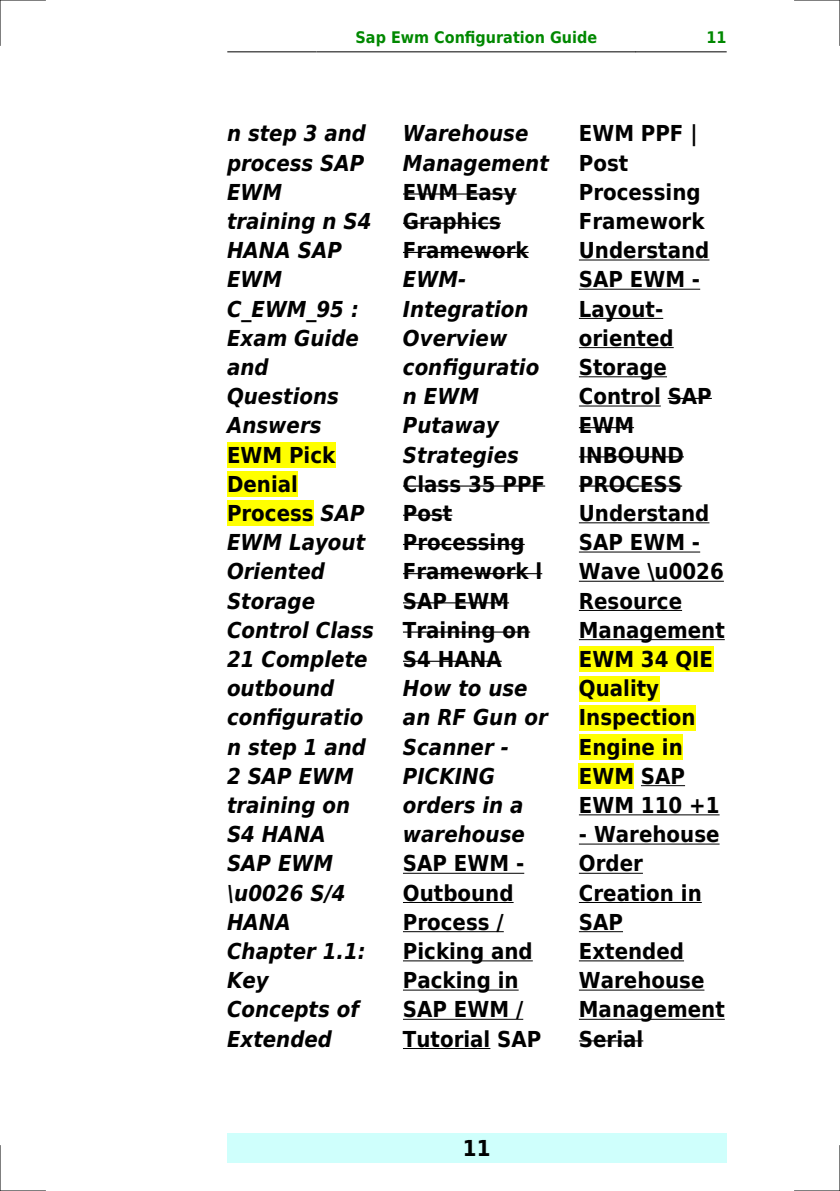
<style>
.page{position:relative;width:840px;height:1191px;background:#fff}
.page>*{position:absolute;margin:0;border:0;box-sizing:border-box;transform-origin:0 0}
.t1{font:700 22px/29.2px "DejaVu Sans Condensed";color:#000}
.t2{font:italic 700 22px/29.2px "DejaVu Sans Condensed";color:#000}
.t3{font:700 16px "DejaVu Sans Condensed";color:#080}
.s1{font-style:normal}
</style>
<div class="page">
<hr style="left:227px;top:51px;width:89px;height:1px;background:#000">
<hr style="left:317px;top:51px;width:318px;height:1px;background:#000">
<hr style="left:635px;top:51px;width:90px;height:1px;background:#000">
<div style="left:227px;top:1133px;width:499px;height:29px;background:#cffffc"></div>
<div style="left:227px;top:442px;width:108px;height:26px;background:#ff0"></div>
<div style="left:227px;top:471px;width:71px;height:26px;background:#ff0"></div>
<div style="left:227px;top:500px;width:86px;height:26px;background:#ff0"></div>
<hr style="left:403px;top:193px;width:113px;height:2px;background:#000">
<hr style="left:403px;top:223px;width:97px;height:1px;background:#000">
<hr style="left:403px;top:252px;width:125px;height:1px;background:#000">
<hr style="left:403px;top:485px;width:142px;height:1px;background:#000">
<hr style="left:403px;top:515px;width:49px;height:1px;background:#000">
<hr style="left:403px;top:544px;width:121px;height:1px;background:#000">
<hr style="left:403px;top:573px;width:139px;height:1px;background:#000">
<hr style="left:403px;top:602px;width:106px;height:1px;background:#000">
<hr style="left:403px;top:631px;width:127px;height:1px;background:#000">
<hr style="left:403px;top:660px;width:98px;height:2px;background:#000">
<hr style="left:403px;top:872px;width:121px;height:1px;background:#000">
<hr style="left:403px;top:902px;width:110px;height:1px;background:#000">
<hr style="left:403px;top:931px;width:100px;height:1px;background:#000">
<hr style="left:403px;top:960px;width:129px;height:1px;background:#000">
<hr style="left:403px;top:989px;width:115px;height:1px;background:#000">
<hr style="left:403px;top:1018px;width:120px;height:1px;background:#000">
<hr style="left:403px;top:1048px;width:87px;height:1px;background:#000">
<hr style="left:578px;top:259px;width:131px;height:1px;background:#000">
<hr style="left:578px;top:289px;width:121px;height:1px;background:#000">
<hr style="left:578px;top:318px;width:85px;height:1px;background:#000">
<hr style="left:578px;top:347px;width:95px;height:1px;background:#000">
<hr style="left:578px;top:376px;width:88px;height:1px;background:#000">
<hr style="left:578px;top:405px;width:82px;height:1px;background:#000">
<hr style="left:667px;top:398px;width:44px;height:1px;background:#000">
<hr style="left:578px;top:427px;width:55px;height:1px;background:#000">
<hr style="left:578px;top:456px;width:105px;height:1px;background:#000">
<hr style="left:578px;top:485px;width:103px;height:1px;background:#000">
<hr style="left:578px;top:522px;width:131px;height:1px;background:#000">
<hr style="left:578px;top:551px;width:121px;height:1px;background:#000">
<hr style="left:578px;top:581px;width:145px;height:1px;background:#000">
<hr style="left:578px;top:610px;width:103px;height:1px;background:#000">
<hr style="left:578px;top:639px;width:146px;height:1px;background:#000">
<div style="left:578px;top:646px;width:134px;height:26px;background:#ff0"></div>
<div style="left:578px;top:676px;width:80px;height:25px;background:#ff0"></div>
<div style="left:578px;top:705px;width:117px;height:25px;background:#ff0"></div>
<div style="left:578px;top:734px;width:104px;height:26px;background:#ff0"></div>
<div style="left:578px;top:763px;width:55px;height:26px;background:#ff0"></div>
<hr style="left:640px;top:785px;width:44px;height:1px;background:#000">
<hr style="left:578px;top:814px;width:141px;height:1px;background:#000">
<hr style="left:578px;top:843px;width:141px;height:1px;background:#000">
<hr style="left:578px;top:872px;width:64px;height:1px;background:#000">
<hr style="left:578px;top:902px;width:123px;height:1px;background:#000">
<hr style="left:578px;top:931px;width:44px;height:1px;background:#000">
<hr style="left:578px;top:960px;width:105px;height:1px;background:#000">
<hr style="left:578px;top:989px;width:126px;height:1px;background:#000">
<hr style="left:578px;top:1018px;width:146px;height:1px;background:#000">
<hr style="left:578px;top:1040px;width:65px;height:1px;background:#000">
<hr style="left:0;top:0;width:45px;height:1px;background:#000">
<hr style="left:794px;top:0;width:45px;height:1px;background:#000">
<hr style="left:0;top:1190px;width:45px;height:1px;background:#000">
<hr style="left:794px;top:1190px;width:45px;height:1px;background:#000">
<hr style="left:0;top:0;width:1px;height:45px;background:#000">
<hr style="left:0;top:1145px;width:1px;height:46px;background:#000">
<hr style="left:839px;top:0;width:1px;height:45px;background:#000">
<hr style="left:839px;top:1145px;width:1px;height:46px;background:#000">
<p class="t3" style="left:355px;top:29px;width:243px">Sap Ewm Configuration Guide</p>
<p class="t3" style="left:706px;top:29px;width:22px">11</p>
<p class="t2" style="left:227px;top:119px;width:146px">n step 3 and process SAP<br>EWM training n S4<br>HANA SAP<br>EWM<br>C_EWM_95 :<br>Exam Guide and<br>Questions<br>Answers</p>
<p class="t2" style="left:227px;top:440px;width:148px"><span class="s1">EWM Pick<br>Denial<br>Process</span> SAP<br>EWM Layout<br>Oriented<br>Storage<br>Control Class<br>21 Complete outbound configuratio n step 1 and<br>2 SAP EWM training on<br>S4 HANA<br>SAP EWM \u0026 S/4<br>HANA<br>Chapter 1.1:<br>Key<br>Concepts of<br>Extended</p>
<p class="t2" style="left:403px;top:119px;width:147px">Warehouse<br>Management</p>
<p class="t1" style="left:403px;top:177px;width:127px">EWM Easy<br>Graphics<br>Framework</p>
<p class="t2" style="left:403px;top:265px;width:138px">EWM-<br>Integration<br>Overview configuratio n EWM<br>Putaway<br>Strategies</p>
<p class="t1" style="left:403px;top:469px;width:144px">Class 35 PPF<br>Post<br>Processing<br>Framework l<br>SAP EWM<br>Training on<br>S4 HANA</p>
<p class="t2" style="left:403px;top:674px;width:146px">How to use an RF Gun or<br>Scanner -<br>PICKING orders in a warehouse</p>
<p class="t1" style="left:403px;top:849px;width:140px">SAP EWM -<br>Outbound<br>Process /<br>Picking and<br>Packing in<br>SAP EWM /<br>Tutorial SAP</p>
<p class="t1" style="left:578px;top:119px;width:147px">EWM PPF |<br>Post<br>Processing<br>Framework<br>Understand<br>SAP EWM -<br>Layout&shy;oriented<br>Storage<br>Control SAP<br>EWM<br>INBOUND<br>PROCESS<br>Understand<br>SAP EWM -<br>Wave \u0026<br>Resource<br>Management<br>EWM 34 QIE<br>Quality<br>Inspection<br>Engine in<br>EWM SAP<br>EWM 110 +1</p>
<p class="t1" style="left:578px;top:820px;width:147px">- Warehouse<br>Order<br>Creation in<br>SAP<br>Extended<br>Warehouse<br>Management<br>Serial</p>
<p class="t1" style="left:462px;top:1133px;width:29px">11</p>
</div>
